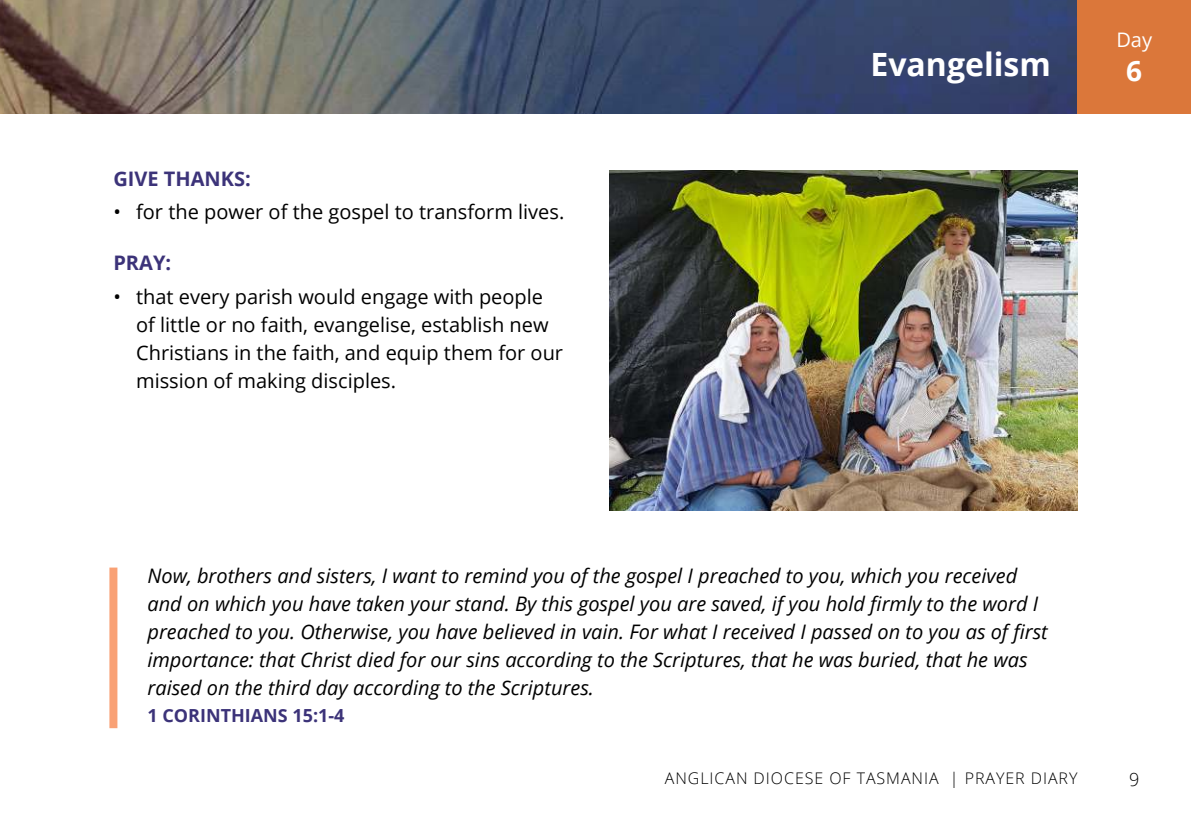
<style>
.page{position:relative;width:1191px;height:840px;background:#fff}
.page>*{position:absolute;margin:0;border:0;box-sizing:border-box;transform-origin:0 0}
.t1{font:700 32px "Open Sans";color:#fff}
.t2{font:700 28px "Open Sans";color:#fff}
.t3{font:italic 20px/28px "Open Sans";color:#000}
.t4{font:20px/28px "Open Sans";color:#000}
.t5{font:700 20px "Open Sans";color:#3c3379}
.t6{font:20px "Open Sans";color:#fff}
.t7{font:700 18px "Open Sans";color:#3c3379}
.t8{font:300 18px "Open Sans";color:#000}
.t9{font:300 16px "Open Sans";letter-spacing:.06em;color:#000}
</style>
<div class="page">
<img style="left:0;top:0;width:1077px;height:113px">
<div style="left:1077px;top:0;width:114px;height:113px;background:#db773a"></div>
<div style="left:109px;top:567px;width:8px;height:160px;background:#f9a175"></div>
<img style="left:609px;top:170px;width:468px;height:340px">
<p class="t5" style="left:113px;top:170px;width:139px">GIVE THANKS:</p>
<p class="t4" style="left:113px;top:200px;width:452px">• for the power of the gospel to transform lives.</p>
<p class="t5" style="left:113px;top:254px;width:59px">PRAY:</p>
<p class="t4" style="left:136px;top:284px;width:428px;text-indent:-23px">• that every parish would engage with people of little or no faith, evangelise, establish new Christians in the faith, and equip them for our mission of making disciples.</p>
<h1 class="t1" style="left:870px;top:51px;width:182px">Evangelism</h1>
<p class="t6" style="left:1116px;top:32px;width:37px">Day</p>
<h2 class="t2" style="left:1126px;top:59px;width:17px">6</h2>
<p class="t3" style="left:147px;top:563px;width:902px">Now, brothers and sisters, I want to remind you of the gospel I preached to you, which you received and on which you have taken your stand. By this gospel you are saved, if you hold firmly to the word I preached to you. Otherwise, you have believed in vain. For what I received I passed on to you as of first importance: that Christ died for our sins according to the Scriptures, that he was buried, that he was raised on the third day according to the Scriptures.</p>
<p class="t7" style="left:147px;top:708px;width:199px">1 CORINTHIANS 15:1-4</p>
<p class="t9" style="left:665px;top:771px;width:414px">ANGLICAN DIOCESE OF TASMANIA | PRAYER DIARY</p>
<p class="t8" style="left:1129px;top:771px;width:12px">9</p>
</div>
